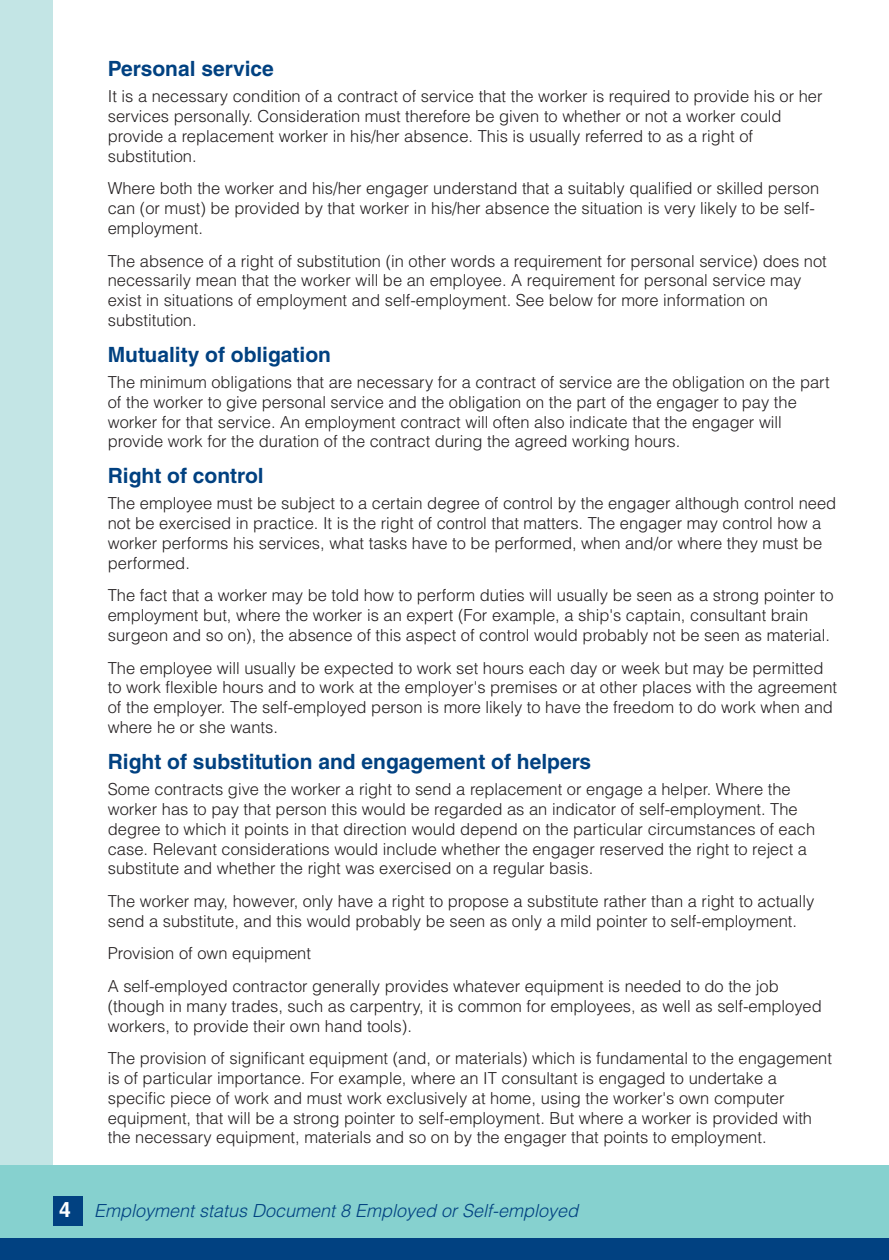
<style>
.page{position:relative;width:889px;height:1260px;background:#fff}
.page>*{position:absolute;margin:0;border:0;box-sizing:border-box;transform-origin:0 0}
.t1{font:700 21px "Helvetica LT Std";color:#014181}
.t2{font:italic 300 18px "Helvetica LT Std";color:#014181}
.t3{font:300 16.5px/19.8px "Helvetica LT Std";color:#231f20}
.s1{font-weight:700;font-style:normal;font-size:21px;color:#fff}
</style>
<div class="page">
<div style="left:0;top:0;width:52px;height:1259px;background:#c3e5e5"></div>
<div style="left:0;top:1164px;width:889px;height:79px;background:#86d1cf"></div>
<div style="left:0;top:1237px;width:889px;height:22px;background:#014181"></div>
<div style="left:53px;top:1195px;width:30px;height:30px;background:#014181"></div>
<p class="t1" style="left:108px;top:61px;width:168px">Personal service</p>
<p class="t3" style="left:108px;top:88px;width:716px">It is a necessary condition of a contract of service that the worker is required to provide his or her services personally. Consideration must therefore be given to whether or not a worker could provide a replacement worker in his/her absence. This is usually referred to as a right of substitution.</p>
<p class="t3" style="left:108px;top:180px;width:713px">Where both the worker and his/her engager understand that a suitably qualified or skilled person can (or must) be provided by that worker in his/her absence the situation is very likely to be self&shy;employment.</p>
<p class="t3" style="left:108px;top:252px;width:720px">The absence of a right of substitution (in other words a requirement for personal service) does not necessarily mean that the worker will be an employee. A requirement for personal service may exist in situations of employment and self-employment. See below for more information on substitution.</p>
<p class="t1" style="left:108px;top:346px;width:225px">Mutuality of obligation</p>
<p class="t3" style="left:108px;top:374px;width:723px">The minimum obligations that are necessary for a contract of service are the obligation on the part of the worker to give personal service and the obligation on the part of the engager to pay the worker for that service. An employment contract will often also indicate that the engager will provide work for the duration of the contract during the agreed working hours.</p>
<p class="t1" style="left:108px;top:468px;width:157px">Right of control</p>
<p class="t3" style="left:108px;top:495px;width:730px">The employee must be subject to a certain degree of control by the engager although control need not be exercised in practice. It is the right of control that matters. The engager may control how a worker performs his services, what tasks have to be performed, when and/or where they must be performed.</p>
<p class="t3" style="left:108px;top:587px;width:727px">The fact that a worker may be told how to perform duties will usually be seen as a strong pointer to employment but, where the worker is an expert (For example, a ship's captain, consultant brain surgeon and so on), the absence of this aspect of control would probably not be seen as material.</p>
<p class="t3" style="left:108px;top:659px;width:731px">The employee will usually be expected to work set hours each day or week but may be permitted to work flexible hours and to work at the employer's premises or at other places with the agreement of the employer. The self-employed person is more likely to have the freedom to do work when and where he or she wants.</p>
<p class="t1" style="left:108px;top:753px;width:485px">Right of substitution and engagement of helpers</p>
<p class="t3" style="left:108px;top:781px;width:709px">Some contracts give the worker a right to send a replacement or engage a helper. Where the worker has to pay that person this would be regarded as an indicator of self-employment. The degree to which it points in that direction would depend on the particular circumstances of each case. Relevant considerations would include whether the engager reserved the right to reject a substitute and whether the right was exercised on a regular basis.</p>
<p class="t3" style="left:108px;top:892px;width:708px">The worker may, however, only have a right to propose a substitute rather than a right to actually send a substitute, and this would probably be seen as only a mild pointer to self-employment.</p>
<p class="t3" style="left:108px;top:938px;width:672px;line-height:32.5px">Provision of own equipment<br>A self-employed contractor generally provides whatever equipment is needed to do the job</p>
<p class="t3" style="left:108px;top:997px;width:716px">(though in many trades, such as carpentry, it is common for employees, as well as self-employed workers, to provide their own hand tools).</p>
<p class="t3" style="left:108px;top:1049px;width:726px">The provision of significant equipment (and, or materials) which is fundamental to the engagement is of particular importance. For example, where an IT consultant is engaged to undertake a specific piece of work and must work exclusively at home, using the worker's own computer equipment, that will be a strong pointer to self-employment. But where a worker is provided with the necessary equipment, materials and so on by the engager that points to employment.</p>
<p class="t2" style="left:59px;top:1199px;width:521px"><span class="s1">4</span> Employment status Document 8 Employed or Self-employed</p>
</div>
